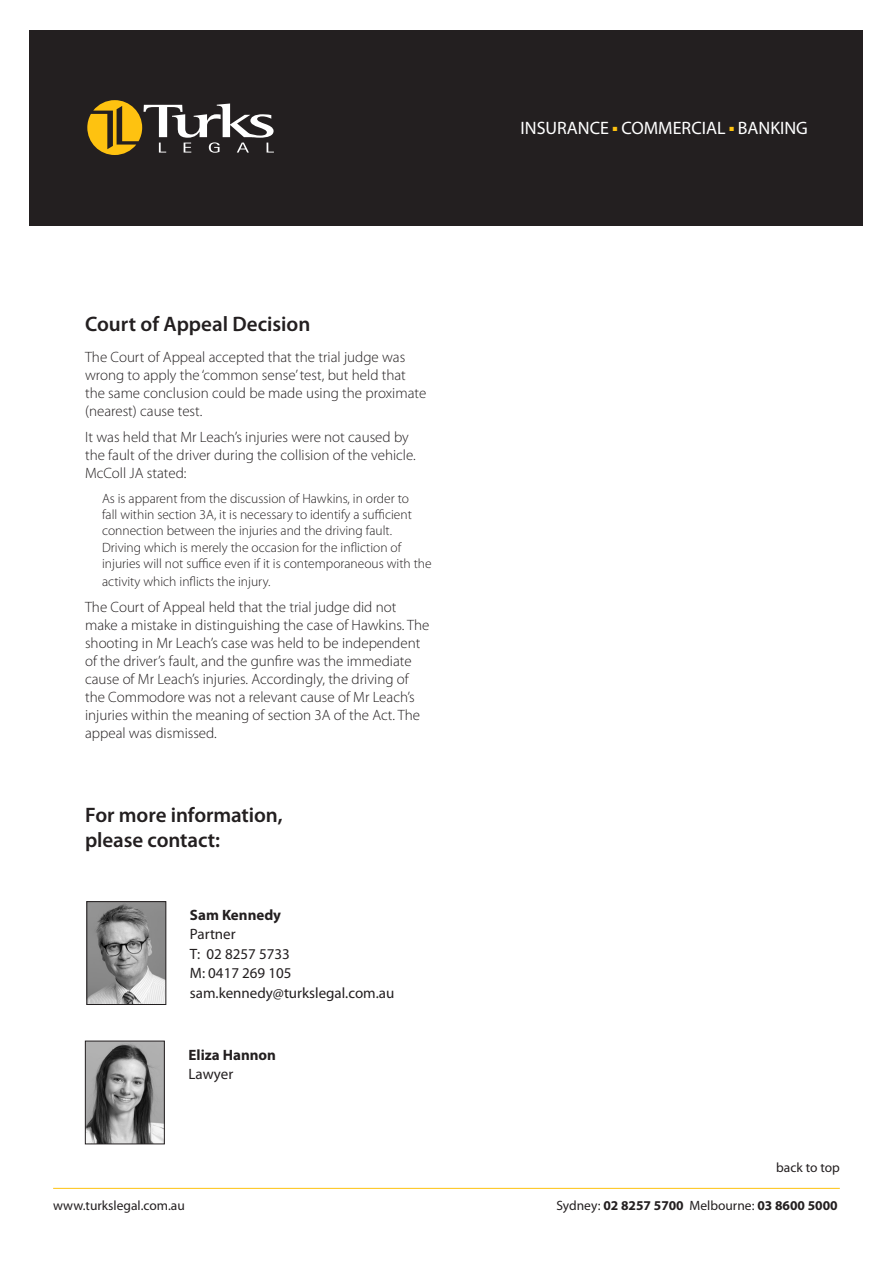
<style>
.page{position:relative;width:893px;height:1263px;background:#fff}
.page>*{position:absolute;margin:0;border:0;box-sizing:border-box;transform-origin:0 0}
.TurkAlert_body_text{font:600 21px "Myriad Pro";letter-spacing:-.005em;color:#231f20}
.t1{font:18px "Myriad Pro";color:#fff}
.t2{font:300 15px/18px "Myriad Pro";color:#231f20}
.t3{font:15px "Myriad Pro";color:#231f20}
.t4{font:700 15px "Myriad Pro";color:#231f20}
.t5{font:300 13.5px/16.2px "Myriad Pro";color:#231f20}
.t6{font:700 13.5px "Myriad Pro";color:#231f20}
.t7{font:13.5px "Myriad Pro";color:#231f20}
.s1{font-weight:400}
</style>
<div class="page">
<div style="left:30px;top:30px;width:833px;height:195px;background:#231f20"></div>
<svg style="left:87px;top:100px;width:187px;height:55px"></svg>
<hr style="left:53px;top:1188px;width:787px;height:1px;background:#fec210">
<img style="left:87px;top:1043px;width:76px;height:99px">
<div style="left:85px;top:1041px;width:80px;height:103px;border:1px solid #231f20"></div>
<img style="left:89px;top:903px;width:75px;height:100px">
<div style="left:87px;top:901px;width:79px;height:104px;border:1px solid #231f20"></div>
<p class="TurkAlert_body_text" style="left:85px;top:311px;width:227px">Court of Appeal Decision</p>
<p class="t2" style="left:85px;top:348px;width:343px">The Court of Appeal accepted that the trial judge was wrong to apply the ‘common sense’ test, but held that the same conclusion could be made using the proximate (nearest) cause test.</p>
<p class="t2" style="left:85px;top:429px;width:332px">It was held that Mr Leach’s injuries were not caused by the fault of the driver during the collision of the vehicle.<br>McColl JA stated:</p>
<p class="t5" style="left:102px;top:491px;width:331px">As is apparent from the discussion of Hawkins, in order to<br>fall within section 3A, it is necessary to identify a sufficient connection between the injuries and the driving fault.<br>Driving which is merely the occasion for the infliction of injuries will not suffice even if it is contemporaneous with the</p>
<p class="t5" style="left:102px;top:573px;width:170px">activity which inflicts the injury.</p>
<p class="t2" style="left:85px;top:599px;width:346px">The Court of Appeal held that the trial judge did not make a mistake in distinguishing the case of Hawkins. The shooting in Mr Leach’s case was held to be independent of the driver’s fault, and the gunfire was the immediate cause of Mr Leach’s injuries. Accordingly, the driving of the Commodore was not a relevant cause of Mr Leach’s injuries within the meaning of section 3A of the Act. The appeal was dismissed.</p>
<p class="TurkAlert_body_text" style="left:85px;top:801px;width:199px">For more information,</p>
<p class="TurkAlert_body_text" style="left:85px;top:826px;width:136px">please contact:</p>
<p class="t4" style="left:190px;top:905px;width:93px">Sam Kennedy</p>
<p class="t3" style="left:190px;top:925px;width:47px">Partner</p>
<p class="t3" style="left:190px;top:944px;width:101px">T: 02 8257 5733</p>
<p class="t3" style="left:190px;top:964px;width:103px">M: 0417 269 105</p>
<p class="t3" style="left:190px;top:983px;width:206px">sam.kennedy@turkslegal.com.au</p>
<p class="t4" style="left:189px;top:1045px;width:89px">Eliza Hannon</p>
<p class="t3" style="left:189px;top:1065px;width:46px">Lawyer</p>
<p class="t1" style="left:520px;top:116px;width:289px">INSURANCE <sup>■</sup> COMMERCIAL <sup>■</sup> BANKING</p>
<p class="t7" style="left:776px;top:1159px;width:65px">back to top</p>
<p class="t7" style="left:53px;top:1197px;width:133px">www.turkslegal.com.au</p>
<p class="t6" style="left:556px;top:1196px;width:283px"><span class="s1">Sydney:</span> 02 8257 5700 <span class="s1">Melbourne:</span> 03 8600 5000</p>
</div>
